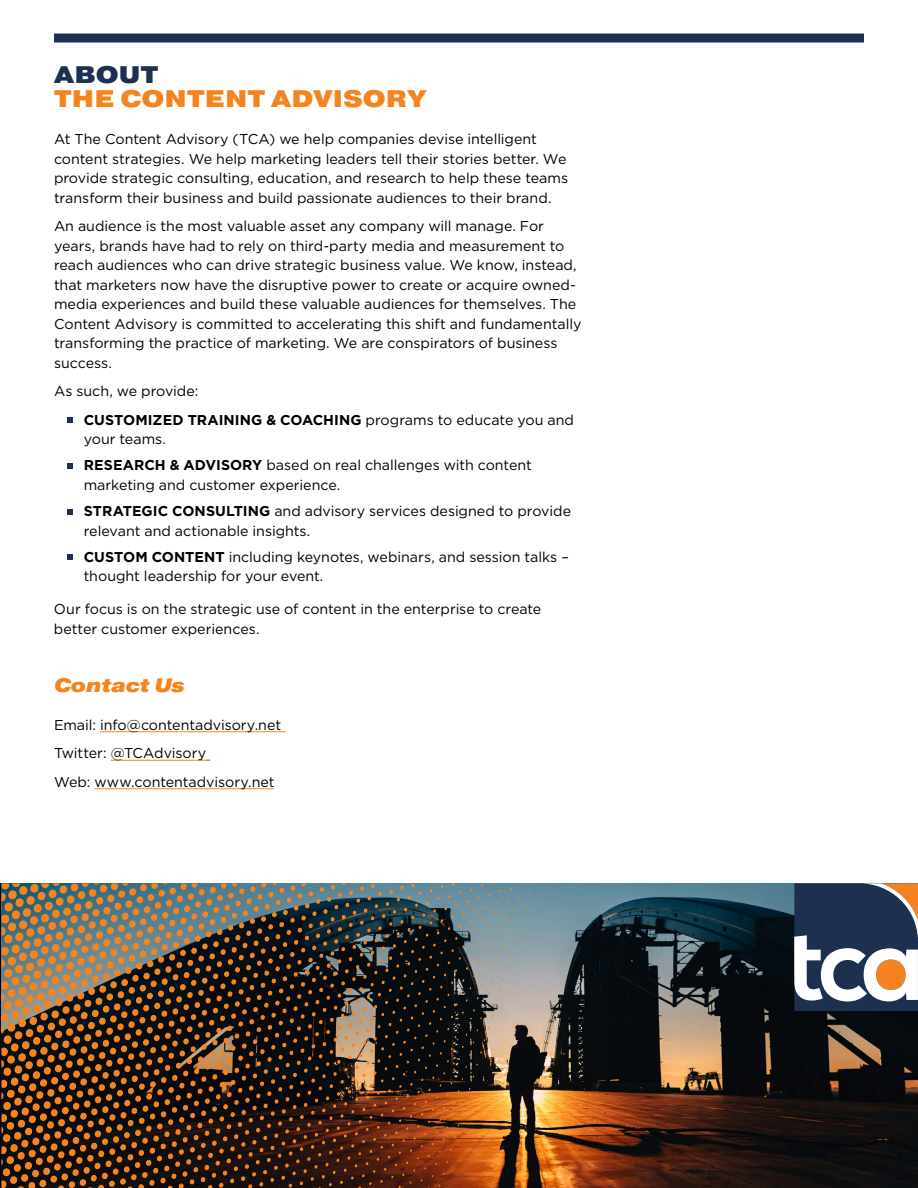
<style>
.page{position:relative;width:918px;height:1188px;background:#fff}
.page>*{position:absolute;margin:0;border:0;box-sizing:border-box;transform-origin:0 0}
.t1{font:900 24px "Pragmatica Ext";letter-spacing:.01em;color:#f5841f}
.t2{font:900 24px "Pragmatica Ext";color:#1d3050}
.t3{font:italic 900 19.5px "Pragmatica Ext";color:#f5841f}
.t4{font:14.25px/19.5px "Gotham";color:#000}
.s1{font-weight:700}
</style>
<div class="page">
<img style="left:534px;top:883px;width:384px;height:305px">
<hr style="left:100px;top:731px;width:185px;height:1px;background:#f5841f">
<hr style="left:111px;top:760px;width:95px;height:1px;background:#f5841f">
<hr style="left:94px;top:788px;width:181px;height:1px;background:#f5841f">
<svg style="left:67px;top:417px;width:6px;height:6px"></svg>
<svg style="left:67px;top:463px;width:6px;height:6px"></svg>
<svg style="left:67px;top:509px;width:6px;height:6px"></svg>
<svg style="left:67px;top:554px;width:6px;height:6px"></svg>
<div style="left:54px;top:34px;width:810px;height:9px;background:#1d3050"></div>
<svg style="left:794px;top:883px;width:124px;height:128px"></svg>
<img style="left:1px;top:883px;width:533px;height:305px">
<h1 class="t2" style="left:54px;top:58px;width:106px">ABOUT</h1>
<h1 class="t1" style="left:54px;top:82px;width:374px">THE CONTENT ADVISORY</h1>
<p class="t4" style="left:54px;top:129px;width:516px">At The Content Advisory (TCA) we help companies devise intelligent content strategies. We help marketing leaders tell their stories better. We provide strategic consulting, education, and research to help these teams transform their business and build passionate audiences to their brand.</p>
<p class="t4" style="left:54px;top:216px;width:529px">An audience is the most valuable asset any company will manage. For years, brands have had to rely on third-party media and measurement to reach audiences who can drive strategic business value. We know, instead, that marketers now have the disruptive power to create or acquire owned&shy;media experiences and build these valuable audiences for themselves. The Content Advisory is committed to accelerating this shift and fundamentally transforming the practice of marketing. We are conspirators of business success.</p>
<p class="t4" style="left:84px;top:376px;width:492px;line-height:28.5px;text-indent:-30px">As such, we provide:<br><span class="s1">CUSTOMIZED TRAINING &amp; COACHING</span> programs to educate you and</p>
<p class="t4" style="left:84px;top:426px;width:450px;line-height:26.2px">your teams.<br><span class="s1">RESEARCH &amp; ADVISORY</span> based on real challenges with content</p>
<p class="t4" style="left:84px;top:471px;width:489px;line-height:26.2px">marketing and customer experience.<br><span class="s1">STRATEGIC CONSULTING</span> and advisory services designed to provide</p>
<p class="t4" style="left:84px;top:517px;width:487px;line-height:26.2px">relevant and actionable insights.<br><span class="s1">CUSTOM CONTENT</span> including keynotes, webinars, and session talks –</p>
<p class="t4" style="left:84px;top:566px;width:241px">thought leadership for your event.</p>
<p class="t4" style="left:54px;top:599px;width:489px">Our focus is on the strategic use of content in the enterprise to create better customer experiences.</p>
<h2 class="t3" style="left:54px;top:673px;width:132px">Contact Us</h2>
<p class="t4" style="left:54px;top:710px;width:229px;line-height:28.5px">Email: info@contentadvisory.net<br>Twitter: @TCAdvisory<br>Web: www.contentadvisory.net</p>
</div>
